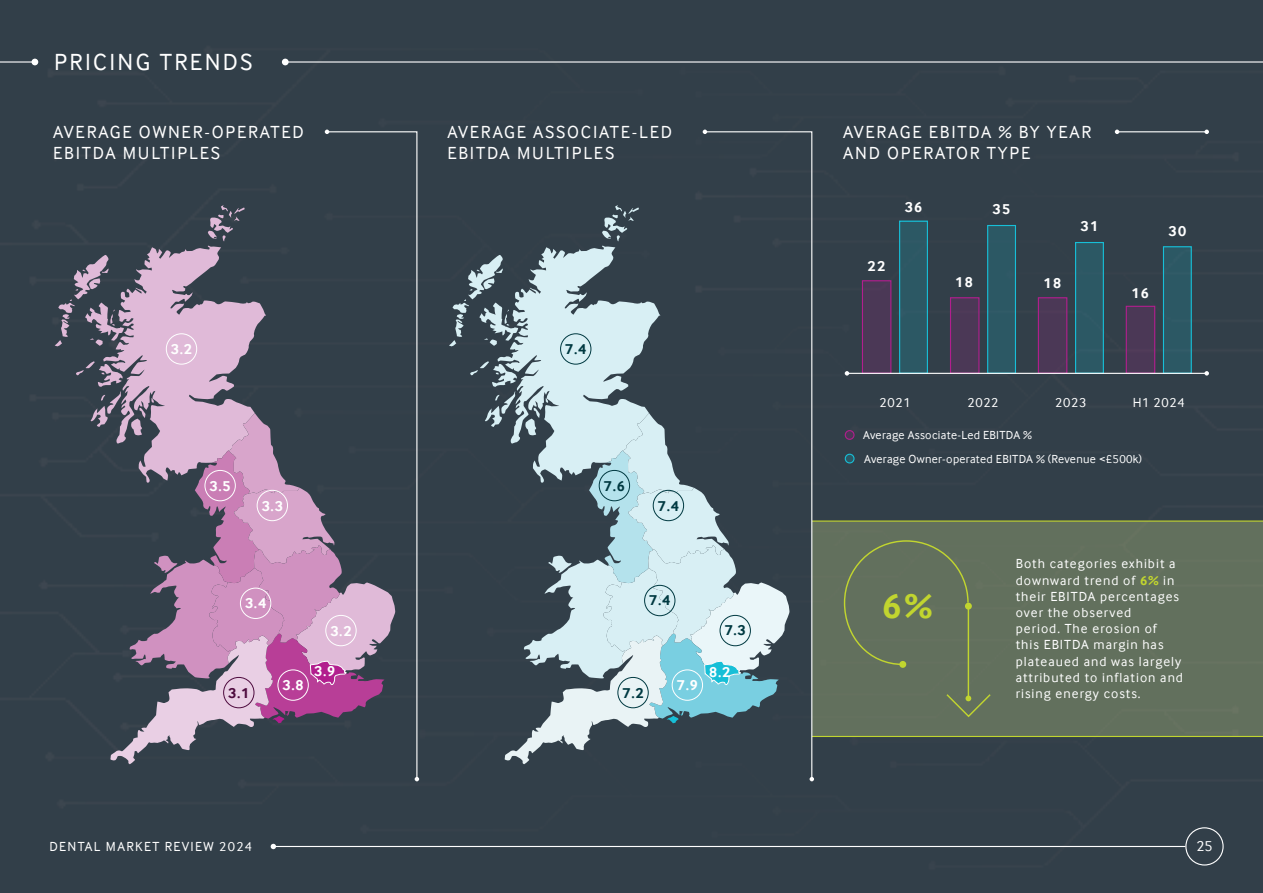
<style>
.page{position:relative;width:1263px;height:893px;background:#323f49}
.page>*{position:absolute;margin:0;border:0;box-sizing:border-box;transform-origin:0 0}
.t1{font:700 36px "Inter Face";color:#c1d52f}
.t2{font:24px "Inter Face";letter-spacing:.1em;color:#fff}
.t3{font:18px/21.6px "Inter Face";letter-spacing:.1em;color:#fff}
.t4{font:700 15px "Inter Face";letter-spacing:.1em;color:#fff}
.t5{font:700 15px "Inter Face";color:#003941}
.t6{font:700 15px "Inter Face";color:#4e0b3e}
.t7{font:15px "Inter Face";color:#fff}
.t8{font:13.5px/16.2px "Inter Face";letter-spacing:.075em;color:#fff}
.t9{font:13.5px "Inter Face";letter-spacing:.1em;color:#fff}
.t10{font:12px "Inter Face";letter-spacing:.025em;color:#fff}
.s1{font-weight:700;color:#c1d52f}
</style>
<div class="page">
<div style="left:812px;top:521px;width:451px;height:215px;background:#62705d"></div>
<div style="left:326px;top:131px;width:92px;height:649px;background:#323f49"></div>
<svg style="left:415px;top:777px;width:4px;height:4px"></svg>
<svg style="left:325px;top:130px;width:4px;height:4px"></svg>
<hr style="left:1117px;top:131px;width:90px;height:1px;background:#fff">
<svg style="left:1204px;top:130px;width:5px;height:4px"></svg>
<svg style="left:1115px;top:130px;width:4px;height:4px"></svg>
<svg style="left:54px;top:205px;width:341px;height:559px;background:#6d6277"></svg>
<div style="left:240px;top:588px;width:31px;height:31px;border:1px solid #fff;border-radius:50%"></div>
<div style="left:205px;top:470px;width:31px;height:31px;border:1px solid #fff;border-radius:50%"></div>
<div style="left:257px;top:490px;width:31px;height:31px;border:1px solid #fff;border-radius:50%"></div>
<div style="left:325px;top:615px;width:32px;height:31px;border:1px solid #fff;border-radius:50%"></div>
<div style="left:166px;top:333px;width:31px;height:31px;border:1px solid #fff;border-radius:50%"></div>
<div style="left:278px;top:669px;width:31px;height:32px;border:1px solid #fff;border-radius:50%"></div>
<div style="left:223px;top:677px;width:31px;height:31px;border:1px solid #4e0b3e;border-radius:50%"></div>
<svg style="left:449px;top:205px;width:255px;height:559px;background:#71838c"></svg>
<div style="left:599px;top:470px;width:31px;height:31px;border:1px solid #003941;border-radius:50%"></div>
<div style="left:653px;top:490px;width:31px;height:31px;border:1px solid #003941;border-radius:50%"></div>
<div style="left:644px;top:585px;width:31px;height:31px;border:1px solid #003941;border-radius:50%"></div>
<div style="left:560px;top:333px;width:31px;height:31px;border:1px solid #003941;border-radius:50%"></div>
<div style="left:672px;top:669px;width:31px;height:32px;border:1px solid #fff;border-radius:50%"></div>
<div style="left:617px;top:677px;width:32px;height:31px;border:1px solid #003941;border-radius:50%"></div>
<svg style="left:861px;top:280px;width:31px;height:93px"></svg>
<svg style="left:949px;top:297px;width:31px;height:76px"></svg>
<svg style="left:1037px;top:297px;width:31px;height:76px"></svg>
<svg style="left:1125px;top:305px;width:31px;height:68px"></svg>
<div style="left:1163px;top:246px;width:29px;height:128px;border:1px solid #17bfd7"></div>
<div style="left:862px;top:280px;width:29px;height:93px;background:#4b3856"></div>
<div style="left:950px;top:297px;width:29px;height:76px;background:#4b3856"></div>
<div style="left:1038px;top:297px;width:29px;height:76px;background:#4b3856"></div>
<div style="left:1126px;top:306px;width:29px;height:67px;background:#4b3856"></div>
<div style="left:899px;top:220px;width:29px;height:153px;background:linear-gradient(to bottom,#2c5864,#2c5864)"></div>
<div style="left:987px;top:225px;width:29px;height:148px;background:#2c5864"></div>
<div style="left:1075px;top:242px;width:29px;height:131px;background:linear-gradient(to bottom,#2c5864,#2d5864)"></div>
<div style="left:1163px;top:246px;width:28px;height:127px;background:#2c5864"></div>
<hr style="left:847px;top:373px;width:360px;height:1px;background:#fff">
<svg style="left:845px;top:371px;width:4px;height:5px"></svg>
<svg style="left:1204px;top:371px;width:5px;height:5px"></svg>
<div style="left:845px;top:431px;width:9px;height:8px;background:#4b3856;border-radius:50%"></div>
<div style="left:845px;top:430px;width:9px;height:10px;border:1px solid #b21e8e;border-radius:50%"></div>
<div style="left:845px;top:454px;width:9px;height:9px;background:#2c5864;border-radius:50%"></div>
<div style="left:845px;top:454px;width:9px;height:9px;border:1px solid #17bfd7;border-radius:50%"></div>
<hr style="left:0;top:61px;width:35px;height:2px;background:#fff">
<svg style="left:32px;top:59px;width:6px;height:6px"></svg>
<hr style="left:285px;top:61px;width:978px;height:2px;background:#fff">
<div style="left:282px;top:59px;width:7px;height:6px;background:#fff;border-radius:50%"></div>
<svg style="left:843px;top:540px;width:126px;height:126px"></svg>
<div style="left:899px;top:661px;width:7px;height:7px;background:#c1d52f;border-radius:50%"></div>
<hr style="left:968px;top:606px;width:1px;height:92px;background:#c1d52f">
<div style="left:965px;top:603px;width:7px;height:7px;background:#c1d52f;border-radius:50%"></div>
<svg style="left:946px;top:693px;width:45px;height:24px"></svg>
<hr style="left:812px;top:520px;width:451px;height:2px;background:#c1d52f">
<hr style="left:812px;top:736px;width:451px;height:1px;background:#c1d52f">
<svg style="left:704px;top:131px;width:109px;height:649px;background:#4a5a63"></svg>
<svg style="left:809px;top:777px;width:5px;height:4px"></svg>
<svg style="left:703px;top:130px;width:4px;height:4px"></svg>
<hr style="left:273px;top:846px;width:912px;height:1px;background:#fff">
<svg style="left:271px;top:844px;width:5px;height:5px"></svg>
<div style="left:1185px;top:827px;width:38px;height:38px;border:1px solid #fff;border-radius:50%"></div>
<p class="t2" style="left:54px;top:48px;width:200px">PRICING TRENDS</p>
<p class="t3" style="left:53px;top:121px;width:252px">AVERAGE OWNER-OPERATED<br>EBITDA MULTIPLES</p>
<p class="t3" style="left:447px;top:121px;width:226px">AVERAGE ASSOCIATE-LED<br>EBITDA MULTIPLES</p>
<p class="t3" style="left:843px;top:121px;width:250px">AVERAGE EBITDA % BY YEAR<br>AND OPERATOR TYPE</p>
<p class="t4" style="left:171px;top:340px;width:23px">3.2</p>
<p class="t4" style="left:210px;top:477px;width:23px">3.5</p>
<p class="t4" style="left:262px;top:497px;width:23px">3.3</p>
<p class="t4" style="left:245px;top:595px;width:23px">3.4</p>
<p class="t6" style="left:228px;top:684px;width:23px">3.1</p>
<p class="t4" style="left:330px;top:622px;width:23px">3.2</p>
<p class="t4" style="left:283px;top:676px;width:23px">3.8</p>
<p class="t4" style="left:314px;top:663px;width:23px">3.9</p>
<p class="t5" style="left:565px;top:340px;width:23px">7.4</p>
<p class="t5" style="left:604px;top:477px;width:23px">7.6</p>
<p class="t5" style="left:658px;top:497px;width:23px">7.4</p>
<p class="t5" style="left:649px;top:591px;width:23px">7.4</p>
<p class="t5" style="left:622px;top:684px;width:23px">7.2</p>
<p class="t4" style="left:677px;top:676px;width:23px">7.9</p>
<p class="t5" style="left:725px;top:621px;width:23px">7.3</p>
<p class="t4" style="left:709px;top:663px;width:23px">8.2</p>
<p class="t4" style="left:867px;top:257px;width:19px">22</p>
<p class="t4" style="left:905px;top:198px;width:19px">36</p>
<p class="t4" style="left:992px;top:201px;width:19px">35</p>
<p class="t4" style="left:955px;top:273px;width:19px">18</p>
<p class="t4" style="left:1043px;top:274px;width:19px">18</p>
<p class="t4" style="left:1080px;top:218px;width:19px">31</p>
<p class="t4" style="left:1168px;top:222px;width:19px">30</p>
<p class="t4" style="left:1131px;top:285px;width:19px">16</p>
<p class="t8" style="left:879px;top:394px;width:33px">2021</p>
<p class="t8" style="left:967px;top:394px;width:33px">2022</p>
<p class="t8" style="left:1055px;top:394px;width:33px">2023</p>
<p class="t8" style="left:1133px;top:394px;width:54px">H1 2024</p>
<p class="t10" style="left:863px;top:428px;width:170px">Average Associate-Led EBITDA %</p>
<p class="t10" style="left:864px;top:452px;width:279px">Average Owner-operated EBITDA % (Revenue &lt;£500k)</p>
<p class="t1" style="left:882px;top:585px;width:51px">6%</p>
<p class="t8" style="left:1016px;top:556px;width:169px">Both categories exhibit a downward trend of <span class="s1">6%</span> in their EBITDA percentages over the observed<br>period. The erosion of this EBITDA margin has plateaued and was largely attributed to inflation and rising energy costs.</p>
<p class="t9" style="left:50px;top:839px;width:204px">DENTAL MARKET REVIEW 2024</p>
<p class="t7" style="left:1196px;top:838px;width:18px">25</p>
</div>
